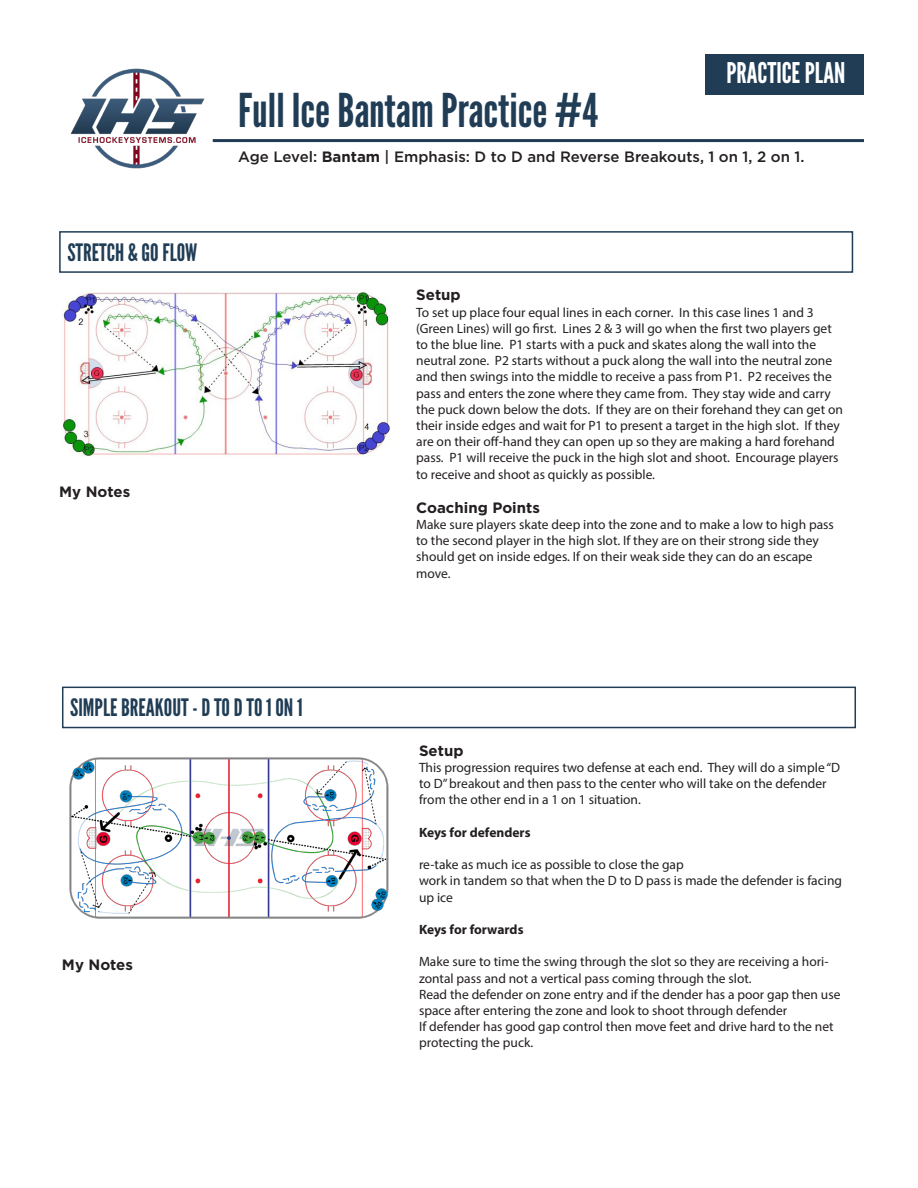
<style>
.page{position:relative;width:918px;height:1188px;background:#fff}
.page>*{position:absolute;margin:0;border:0;box-sizing:border-box;transform-origin:0 0}
.t1{font:46.5px "League Gothic";color:#203d55}
.t2{font:28.5px "League Gothic";color:#fff}
.t3{font:24px "League Gothic";color:#203d55}
.t4{font:500 15px "Gotham";color:#231f20}
.t5{font:700 15px "Gotham";color:#231f20}
.t6{font:13.5px/16.2px "Myriad Pro";color:#231f20}
.t7{font:700 13.5px "Myriad Pro";color:#231f20}
.s1{font-weight:700}
</style>
<div class="page">
<hr style="left:213px;top:139px;width:651px;height:3px;background:#203d55">
<div style="left:705px;top:54px;width:159px;height:40px;background:#203d55"></div>
<div style="left:59px;top:231px;width:794px;height:42px;border:2px solid #203d55"></div>
<div style="left:62px;top:687px;width:794px;height:41px;border:2px solid #203d55"></div>
<img style="left:62px;top:288px;width:328px;height:169px">
<img style="left:69px;top:757px;width:320px;height:162px">
<img style="left:70px;top:68px;width:150px;height:101px">
<h1 class="t1" style="left:238px;top:83px;width:361px">Full Ice Bantam Practice #4</h1>
<h2 class="t2" style="left:727px;top:56px;width:120px">PRACTICE PLAN</h2>
<h3 class="t3" style="left:67px;top:238px;width:132px">STRETCH &amp; GO FLOW</h3>
<p class="t5" style="left:59px;top:482px;width:73px">My Notes</p>
<p class="t4" style="left:238px;top:147px;width:568px">Age Level: <span class="s1">Bantam</span> | Emphasis: D to D and Reverse Breakouts, 1 on 1, 2 on 1.</p>
<p class="t5" style="left:416px;top:285px;width:46px">Setup</p>
<p class="t6" style="left:416px;top:304px;width:428px">To set up place four equal lines in each corner. In this case lines 1 and 3 (Green Lines) will go first. Lines 2 &amp; 3 will go when the first two players get to the blue line. P1 starts with a puck and skates along the wall into the neutral zone. P2 starts without a puck along the wall into the neutral zone and then swings into the middle to receive a pass from P1. P2 receives the pass and enters the zone where they came from. They stay wide and carry the puck down below the dots. If they are on their forehand they can get on their inside edges and wait for P1 to present a target in the high slot. If they are on their off-hand they can open up so they are making a hard forehand pass. P1 will receive the puck in the high slot and shoot. Encourage players to receive and shoot as quickly as possible.</p>
<p class="t5" style="left:416px;top:498px;width:125px">Coaching Points</p>
<p class="t6" style="left:416px;top:516px;width:419px">Make sure players skate deep into the zone and to make a low to high pass to the second player in the high slot. If they are on their strong side they should get on inside edges. If on their weak side they can do an escape move.</p>
<h3 class="t3" style="left:70px;top:693px;width:234px">SIMPLE BREAKOUT - D TO D TO 1 ON 1</h3>
<p class="t5" style="left:62px;top:955px;width:73px">My Notes</p>
<p class="t5" style="left:419px;top:741px;width:46px">Setup</p>
<p class="t6" style="left:419px;top:759px;width:423px">This progression requires two defense at each end. They will do a simple “D to D” breakout and then pass to the center who will take on the defender from the other end in a 1 on 1 situation.</p>
<p class="t7" style="left:419px;top:823px;width:113px">Keys for defenders</p>
<p class="t6" style="left:419px;top:856px;width:425px">re-take as much ice as possible to close the gap<br>work in tandem so that when the D to D pass is made the defender is facing up ice</p>
<p class="t7" style="left:419px;top:921px;width:106px">Keys for forwards</p>
<p class="t6" style="left:419px;top:954px;width:423px">Make sure to time the swing through the slot so they are receiving a hori&shy;zontal pass and not a vertical pass coming through the slot.<br>Read the defender on zone entry and if the dender has a poor gap then use space after entering the zone and look to shoot through defender<br>If defender has good gap control then move feet and drive hard to the net protecting the puck.</p>
</div>
